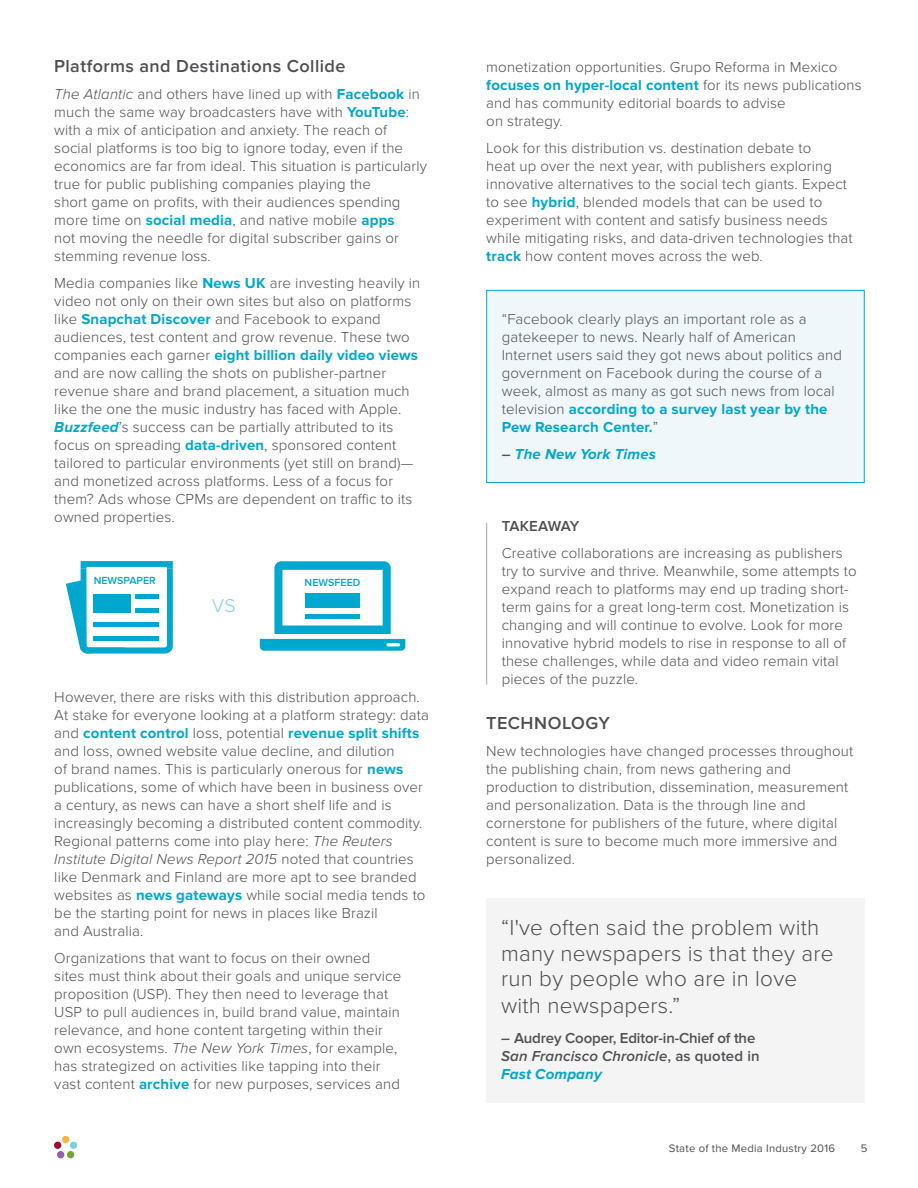
<style>
.page{position:relative;width:918px;height:1188px;background:#fff}
.page>*{position:absolute;margin:0;border:0;box-sizing:border-box;transform-origin:0 0}
.t1{font:300 22.5px/26px "Proxima Nova";letter-spacing:.01em;color:#4f4e52}
.t2{font:300 19.2px "Proxima Nova";color:#81d2e5}
.t3{font:600 18px "Proxima Nova";letter-spacing:.025em;color:#4f4e52}
.t4{font:300 15px/18px "Proxima Nova";letter-spacing:.01em;color:#4f4e52}
.t5{font:600 15px/18px "Proxima Nova";letter-spacing:-.01em;color:#4f4e52}
.t6{font:italic 700 15px "Proxima Nova";letter-spacing:.01em;color:#00a7ce}
.t7{font:600 15px "Proxima Nova";letter-spacing:-.035em;color:#4f4e52}
.t8{font:11.25px "Proxima Nova";letter-spacing:.02em;color:#4f4e52}
.t9{font:600 10.65px "Proxima Nova";color:#00a7ce}
.s1{font-style:italic}
.s2{font-weight:700;color:#00a7ce}
.s3{font-weight:700;font-style:italic;color:#00a7ce}
.s4{font-weight:600;font-style:normal;color:#4f4e52}
</style>
<div class="page">
<div style="left:62px;top:1136px;width:7px;height:7px;background:#fcb53b;border-radius:50%"></div>
<div style="left:54px;top:1142px;width:7px;height:7px;background:#a00c30;border-radius:50%"></div>
<div style="left:57px;top:1151px;width:7px;height:7px;background:#9361a9;border-radius:50%"></div>
<div style="left:67px;top:1151px;width:7px;height:7px;background:#74a333;border-radius:50%"></div>
<div style="left:70px;top:1142px;width:7px;height:7px;background:#7ad0e4;border-radius:50%"></div>
<div style="left:486px;top:290px;width:379px;height:193px;background:#eff7fa;border:1px solid #00a7ce"></div>
<hr style="left:486px;top:523px;width:1px;height:162px;background:#4f4e52">
<div style="left:486px;top:898px;width:378px;height:205px;background:#f4f4f4"></div>
<svg style="left:66px;top:561px;width:107px;height:93px"></svg>
<svg style="left:260px;top:561px;width:145px;height:90px"></svg>
<div style="left:305px;top:593px;width:55px;height:15px;background:#00a7ce"></div>
<div style="left:305px;top:614px;width:55px;height:5px;background:#00a7ce"></div>
<p class="t3" style="left:54px;top:56px;width:293px">Platforms and Destinations Collide</p>
<p class="t4" style="left:54px;top:85px;width:374px"><span class="s1">The Atlantic</span> and others have lined up with <span class="s2">Facebook</span> in much the same way broadcasters have with <span class="s2">YouTube</span>: with a mix of anticipation and anxiety. The reach of social platforms is too big to ignore today, even if the economics are far from ideal. This situation is particularly true for public publishing companies playing the<br>short game on profits, with their audiences spending more time on <span class="s2">social media</span>, and native mobile <span class="s2">apps<br></span>not moving the needle for digital subscriber gains or stemming revenue loss.</p>
<p class="t4" style="left:54px;top:274px;width:368px">Media companies like <span class="s2">News UK</span> are investing heavily in video not only on their own sites but also on platforms like <span class="s2">Snapchat Discover</span> and Facebook to expand audiences, test content and grow revenue. These two companies each garner <span class="s2">eight billion daily video views </span>and are now calling the shots on publisher-partner revenue share and brand placement, a situation much like the one the music industry has faced with Apple.<br><span class="s3">Buzzfeed</span>’s success can be partially attributed to its focus on spreading <span class="s2">data-driven</span>, sponsored content tailored to particular environments (yet still on brand)— and monetized across platforms. Less of a focus for them? Ads whose CPMs are dependent on traffic to its owned properties.</p>
<p class="t9" style="left:94px;top:574px;width:64px">NEWSPAPER</p>
<p class="t9" style="left:305px;top:577px;width:57px">NEWSFEED</p>
<p class="t2" style="left:212px;top:595px;width:25px">VS</p>
<p class="t4" style="left:54px;top:688px;width:376px">However, there are risks with this distribution approach.<br>At stake for everyone looking at a platform strategy: data and <span class="s2">content control</span> loss, potential <span class="s2">revenue split shifts </span>and loss, owned website value decline, and dilution<br>of brand names. This is particularly onerous for <span class="s2">news </span>publications, some of which have been in business over a century, as news can have a short shelf life and is increasingly becoming a distributed content commodity.<br>Regional patterns come into play here: <span class="s1">The Reuters Institute Digital News Report 2015</span> noted that countries like Denmark and Finland are more apt to see branded websites as <span class="s2">news gateways</span> while social media tends to be the starting point for news in places like Brazil<br>and Australia.</p>
<p class="t4" style="left:54px;top:949px;width:348px">Organizations that want to focus on their owned sites must think about their goals and unique service proposition (USP). They then need to leverage that USP to pull audiences in, build brand value, maintain relevance, and hone content targeting within their own ecosystems. <span class="s1">The New York Times</span>, for example, has strategized on activities like tapping into their vast content <span class="s2">archive</span> for new purposes, services and</p>
<p class="t4" style="left:486px;top:58px;width:377px">monetization opportunities. Grupo Reforma in Mexico <span class="s2">focuses on hyper-local content</span> for its news publications and has community editorial boards to advise<br>on strategy.</p>
<p class="t4" style="left:486px;top:139px;width:368px">Look for this distribution vs. destination debate to<br>heat up over the next year, with publishers exploring innovative alternatives to the social tech giants. Expect to see <span class="s2">hybrid</span>, blended models that can be used to experiment with content and satisfy business needs while mitigating risks, and data-driven technologies that <span class="s2">track</span> how content moves across the web.</p>
<p class="t4" style="left:502px;top:310px;width:342px">“Facebook clearly plays an important role as a gatekeeper to news. Nearly half of American Internet users said they got news about politics and government on Facebook during the course of a week, almost as many as got such news from local television <span class="s2">according to a survey last year by the Pew Research Center.</span>”</p>
<p class="t6" style="left:502px;top:446px;width:156px"><span class="s4">–</span> The New York Times</p>
<p class="t7" style="left:502px;top:517px;width:79px">TAKEAWAY</p>
<p class="t4" style="left:502px;top:544px;width:356px">Creative collaborations are increasing as publishers try to survive and thrive. Meanwhile, some attempts to expand reach to platforms may end up trading short&shy;term gains for a great long-term cost. Monetization is changing and will continue to evolve. Look for more innovative hybrid models to rise in response to all of these challenges, while data and video remain vital pieces of the puzzle.</p>
<p class="t3" style="left:486px;top:713px;width:125px">TECHNOLOGY</p>
<p class="t4" style="left:486px;top:742px;width:368px">New technologies have changed processes throughout the publishing chain, from news gathering and production to distribution, dissemination, measurement and personalization. Data is the through line and cornerstone for publishers of the future, where digital content is sure to become much more immersive and personalized.</p>
<h1 class="t1" style="left:501px;top:915px;width:334px">“I've often said the problem with many newspapers is that they are run by people who are in love with newspapers.”</h1>
<p class="t5" style="left:501px;top:1029px;width:260px">– Audrey Cooper, Editor-in-Chief of the<br><span class="s1">San Francisco Chronicle</span>, as quoted in<br><span class="s3">Fast Company</span></p>
<p class="t8" style="left:669px;top:1142px;width:168px">State of the Media Industry 2016</p>
<p class="t8" style="left:861px;top:1142px;width:8px">5</p>
</div>
